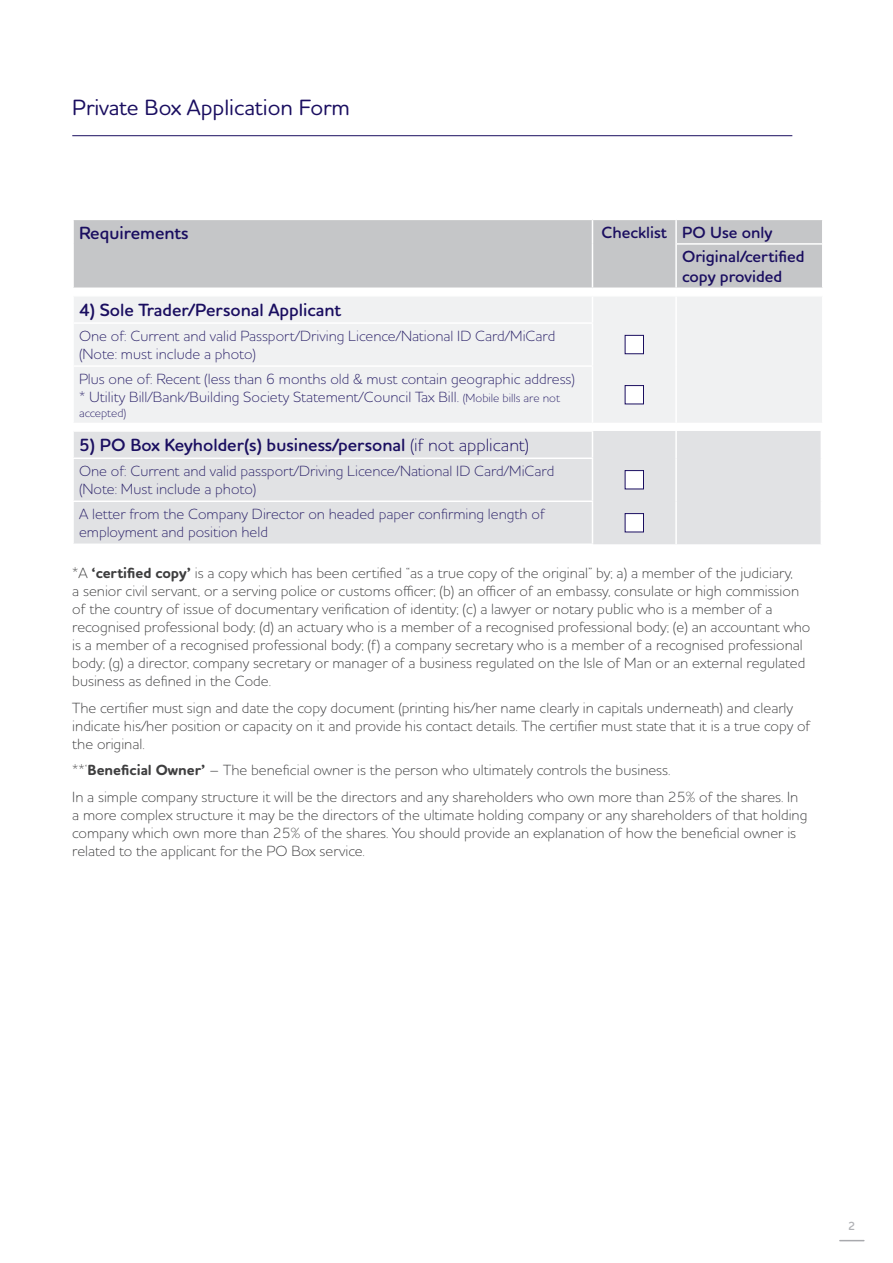
<style>
.page{position:relative;width:893px;height:1263px;background:#fff}
.page>*{position:absolute;margin:0;border:0;box-sizing:border-box;transform-origin:0 0}
.t1{font:500 22.5px "Houschka Rounded";color:#1a0e60}
.t2{font:600 18px "Houschka Rounded";color:#1a0e60}
.t3{font:600 16.5px/24.6px "Houschka Rounded";color:#1a0e60}
.t4{font:300 15px/18px "Houschka Rounded";color:#3e3e3f}
.t5{font:300 15px/18px "Houschka Rounded";color:#2b2269}
.t6{font:300 12px "Houschka Rounded";color:#2b2269}
.t7{font:600 12px "Houschka Rounded";color:#b0b1b5}
.s1{font-size:12px}
.s2{font-weight:300}
.s3{font-weight:700}
</style>
<div class="page">
<hr style="left:72px;top:135px;width:720px;height:1px;background:#1a0e60">
<svg style="left:840px;top:1240px;width:24px;height:1px"></svg>
<div style="left:74px;top:220px;width:748px;height:67px;background:#c5c6c8"></div>
<svg style="left:592px;top:220px;width:1px;height:24px"></svg>
<hr style="left:592px;top:244px;width:1px;height:43px;background:#fff">
<hr style="left:675px;top:220px;width:2px;height:24px;background:#fff">
<hr style="left:675px;top:244px;width:2px;height:43px;background:#fff">
<hr style="left:677px;top:243px;width:145px;height:2px;background:#fff">
<div style="left:74px;top:297px;width:748px;height:126px;background:#f0f1f2"></div>
<hr style="left:72px;top:322px;width:521px;height:2px;background:#fff">
<hr style="left:72px;top:365px;width:521px;height:2px;background:#fff">
<svg style="left:592px;top:297px;width:1px;height:25px"></svg>
<hr style="left:675px;top:296px;width:2px;height:27px;background:#fff">
<hr style="left:675px;top:323px;width:2px;height:43px;background:#fff">
<hr style="left:675px;top:366px;width:2px;height:57px;background:#fff">
<hr style="left:592px;top:324px;width:1px;height:41px;background:#fff">
<hr style="left:592px;top:367px;width:1px;height:56px;background:#fff">
<div style="left:625px;top:335px;width:18px;height:19px;background:#fff"></div>
<div style="left:625px;top:335px;width:19px;height:19px;border:1px solid #1a0e60"></div>
<div style="left:625px;top:386px;width:18px;height:18px;background:#fff"></div>
<div style="left:625px;top:385px;width:19px;height:19px;border:1px solid #1a0e60"></div>
<div style="left:74px;top:431px;width:747px;height:113px;background:#e1e2e4"></div>
<hr style="left:72px;top:430px;width:521px;height:2px;background:#fff">
<hr style="left:72px;top:457px;width:521px;height:2px;background:#fff">
<hr style="left:72px;top:500px;width:521px;height:2px;background:#fff">
<hr style="left:72px;top:543px;width:521px;height:2px;background:#fff">
<svg style="left:592px;top:432px;width:1px;height:25px"></svg>
<hr style="left:675px;top:431px;width:2px;height:27px;background:#fff">
<hr style="left:675px;top:458px;width:2px;height:43px;background:#fff">
<hr style="left:675px;top:501px;width:2px;height:43px;background:#fff">
<hr style="left:592px;top:459px;width:1px;height:41px;background:#fff">
<hr style="left:592px;top:502px;width:1px;height:41px;background:#fff">
<div style="left:625px;top:471px;width:18px;height:18px;background:#fff"></div>
<div style="left:625px;top:470px;width:19px;height:19px;border:1px solid #1a0e60"></div>
<div style="left:625px;top:514px;width:18px;height:18px;background:#fff"></div>
<div style="left:625px;top:513px;width:19px;height:19px;border:1px solid #1a0e60"></div>
<h1 class="t1" style="left:72px;top:92px;width:279px">Private Box Application Form</h1>
<p class="t2" style="left:79px;top:221px;width:111px">Requirements</p>
<p class="t3" style="left:682px;top:220px;width:124px;text-indent:-81px">Checklist PO Use only<br>Original/certified</p>
<p class="t3" style="left:682px;top:264px;width:102px">copy provided</p>
<p class="t2" style="left:79px;top:298px;width:264px">4) Sole Trader/Personal Applicant</p>
<p class="t5" style="left:79px;top:327px;width:478px">One of: Current and valid Passport/Driving Licence/National ID Card/MiCard (Note: must include a photo)</p>
<p class="t5" style="left:79px;top:370px;width:498px">Plus one of: Recent (less than 6 months old &amp; must contain geographic address) * Utility Bill/Bank/Building Society Statement/Council Tax Bill. <span class="s1">(Mobile bills are not</span></p>
<p class="t6" style="left:79px;top:405px;width:49px">accepted)</p>
<p class="t2" style="left:79px;top:434px;width:452px">5) PO Box Keyholder(s) business/personal <span class="s2">(if not applicant)</span></p>
<p class="t5" style="left:79px;top:462px;width:477px">One of: Current and valid passport/Driving Licence/National ID Card/MiCard (Note: Must include a photo)</p>
<p class="t5" style="left:79px;top:505px;width:467px">A letter from the Company Director on headed paper confirming length of employment and position held</p>
<p class="t4" style="left:72px;top:564px;width:740px">*A <span class="s3">‘certified copy’</span> is a copy which has been certified “as a true copy of the original” by; a) a member of the judiciary,<br>a senior civil servant, or a serving police or customs officer; (b) an officer of an embassy, consulate or high commission of the country of issue of documentary verification of identity; (c) a lawyer or notary public who is a member of a recognised professional body; (d) an actuary who is a member of a recognised professional body; (e) an accountant who is a member of a recognised professional body; (f) a company secretary who is a member of a recognised professional body; (g) a director, company secretary or manager of a business regulated on the Isle of Man or an external regulated business as defined in the Code.</p>
<p class="t4" style="left:72px;top:698px;width:740px">The certifier must sign and date the copy document (printing his/her name clearly in capitals underneath) and clearly indicate his/her position or capacity on it and provide his contact details. The certifier must state that it is a true copy of the original.</p>
<p class="t4" style="left:72px;top:756px;width:728px;line-height:26.5px">**‘<span class="s3">Beneficial Owner’</span> – The beneficial owner is the person who ultimately controls the business.<br>In a simple company structure it will be the directors and any shareholders who own more than 25% of the shares. In</p>
<p class="t4" style="left:72px;top:805px;width:737px">a more complex structure it may be the directors of the ultimate holding company or any shareholders of that holding company which own more than 25% of the shares. You should provide an explanation of how the beneficial owner is related to the applicant for the PO Box service.</p>
<p class="t7" style="left:848px;top:1218px;width:9px">2</p>
</div>
